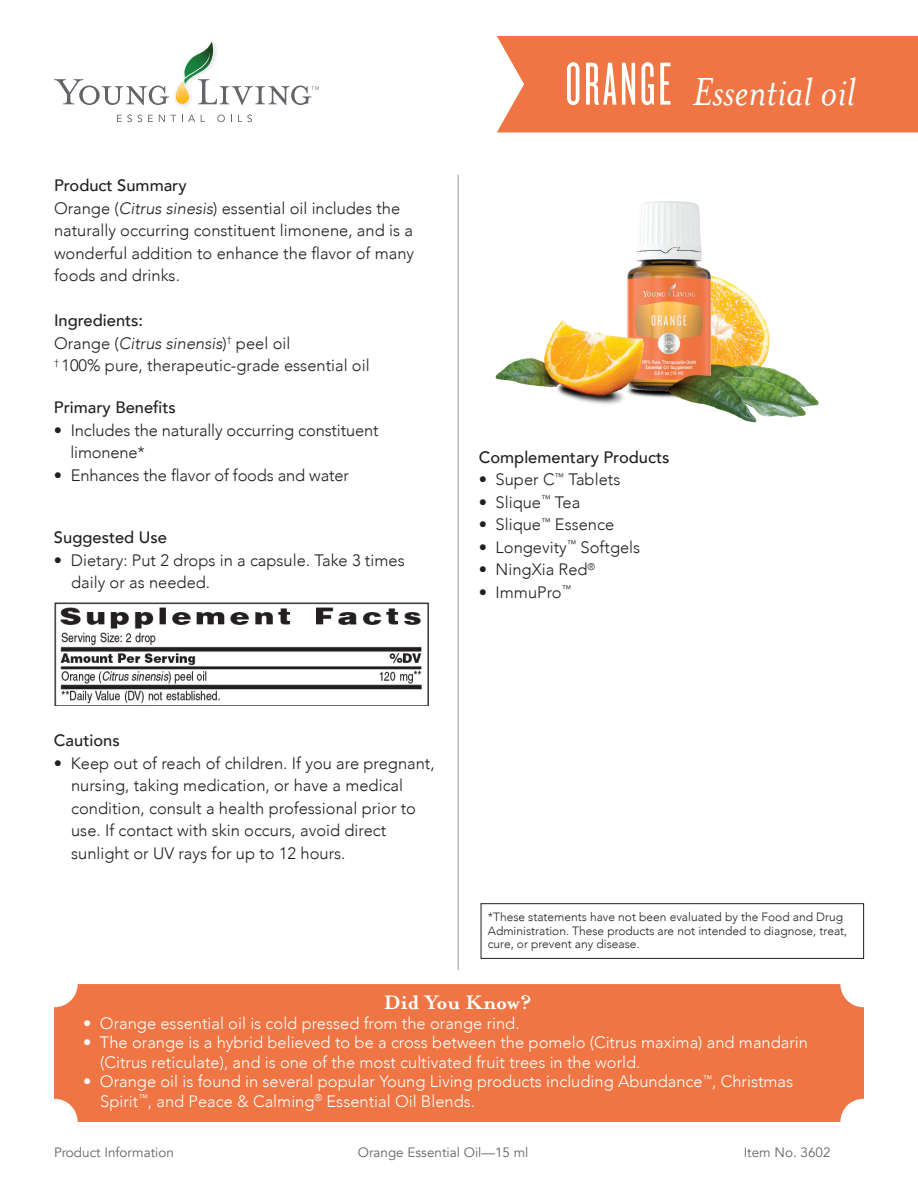
<style>
.page{position:relative;width:918px;height:1188px;background:#fff}
.page>*{position:absolute;margin:0;border:0;box-sizing:border-box;transform-origin:0 0}
.t1{font:italic 45px "Mrs Eaves OT";color:#fff}
.t2{font:700 22.5px "Mrs Eaves OT";color:#fff}
.t3{font:300 16.5px/22.5px "Avenir";color:#231f20}
.t4{font:300 16.5px/19.5px "Avenir";color:#fff}
.t5{font:500 16.5px "Avenir";color:#231f20}
.t6{font:13.5px "Avenir";color:#646569}
.t7{font:300 12px/13.5px "Avenir";color:#231f20}
.s1{font-weight:500}
.s2{font-style:italic}
.s3{font-family:"Knockout 26 Junior Flywght";font-style:normal;font-size:63px}
</style>
<div class="page">
<hr style="left:458px;top:175px;width:1px;height:795px;background:#bcbdc0">
<div style="left:54px;top:984px;width:810px;height:138px;background:#ef7544"></div>
<svg style="left:54px;top:41px;width:265px;height:64px"></svg>
<svg style="left:117px;top:115px;width:25px;height:7px"></svg>
<svg style="left:148px;top:115px;width:5px;height:7px"></svg>
<svg style="left:159px;top:115px;width:6px;height:7px"></svg>
<svg style="left:171px;top:115px;width:5px;height:7px"></svg>
<svg style="left:182px;top:115px;width:13px;height:7px"></svg>
<svg style="left:217px;top:115px;width:8px;height:7px"></svg>
<svg style="left:238px;top:115px;width:14px;height:7px"></svg>
<div style="left:497px;top:36px;width:421px;height:96px;background:#ef7544"></div>
<img style="left:495px;top:201px;width:324px;height:222px">
<img style="left:54px;top:603px;width:375px;height:103px">
<div style="left:481px;top:903px;width:383px;height:56px;border:1px solid #231f20"></div>
<p class="t3" style="left:54px;top:174px;width:362px"><span class="s1">Product Summary<br></span>Orange (<span class="s2">Citrus sinesis</span>) essential oil includes the naturally occurring constituent limonene, and is a wonderful addition to enhance the flavor of many foods and drinks.</p>
<p class="t3" style="left:54px;top:309px;width:317px"><span class="s1">Ingredients:<br></span>Orange (<span class="s2">Citrus sinensis</span>)<sup>†</sup> peel oil<br><sup>†</sup> 100% pure, therapeutic-grade essential oil</p>
<p class="t5" style="left:54px;top:393px;width:123px">Primary Benefits</p>
<p class="t3" style="left:70px;top:419px;width:310px;text-indent:-16px">• Includes the naturally occurring constituent limonene*</p>
<p class="t3" style="left:54px;top:464px;width:297px">• Enhances the flavor of foods and water</p>
<p class="t5" style="left:54px;top:523px;width:115px">Suggested Use</p>
<p class="t3" style="left:71px;top:549px;width:335px;text-indent:-17px">• Dietary: Put 2 drops in a capsule. Take 3 times daily or as needed.</p>
<h1 class="t1" style="left:566px;top:67px;width:292px"><span class="s3">ORANGE</span> Essential oil</h1>
<p class="t5" style="left:479px;top:443px;width:192px">Complementary Products</p>
<p class="t3" style="left:479px;top:468px;width:143px">• Super C<sup>™</sup> Tablets</p>
<p class="t3" style="left:479px;top:491px;width:103px">• Slique<sup>™</sup> Tea</p>
<p class="t3" style="left:479px;top:513px;width:137px">• Slique<sup>™</sup> Essence</p>
<p class="t3" style="left:479px;top:536px;width:163px">• Longevity<sup>™</sup> Softgels</p>
<p class="t3" style="left:479px;top:558px;width:118px">• NingXia Red<sup>®</sup></p>
<p class="t3" style="left:479px;top:581px;width:94px">• ImmuPro<sup>™</sup></p>
<p class="t5" style="left:54px;top:726px;width:67px">Cautions</p>
<p class="t3" style="left:71px;top:752px;width:365px;text-indent:-17px">• Keep out of reach of children. If you are pregnant, nursing, taking medication, or have a medical condition, consult a health professional prior to use. If contact with skin occurs, avoid direct sunlight or UV rays for up to 12 hours.</p>
<p class="t7" style="left:488px;top:910px;width:361px">*These statements have not been evaluated by the Food and Drug<br>Administration. These products are not intended to diagnose, treat, cure, or prevent any disease.</p>
<h2 class="t2" style="left:384px;top:990px;width:149px">Did You Know?</h2>
<p class="t4" style="left:83px;top:1013px;width:438px">• Orange essential oil is cold pressed from the orange rind.</p>
<p class="t4" style="left:100px;top:1033px;width:709px;text-indent:-17px">• The orange is a hybrid believed to be a cross between the pomelo (Citrus maxima) and mandarin (Citrus reticulate), and is one of the most cultivated fruit trees in the world.</p>
<p class="t4" style="left:100px;top:1072px;width:694px;text-indent:-17px">• Orange oil is found in several popular Young Living products including Abundance<sup>™</sup>, Christmas<br>Spirit<sup>™</sup>, and Peace &amp; Calming<sup>®</sup> Essential Oil Blends.</p>
<p class="t6" style="left:54px;top:1144px;width:122px">Product Information</p>
<p class="t6" style="left:358px;top:1144px;width:172px">Orange Essential Oil—15 ml</p>
<p class="t6" style="left:744px;top:1144px;width:88px">Item No. 3602</p>
</div>
